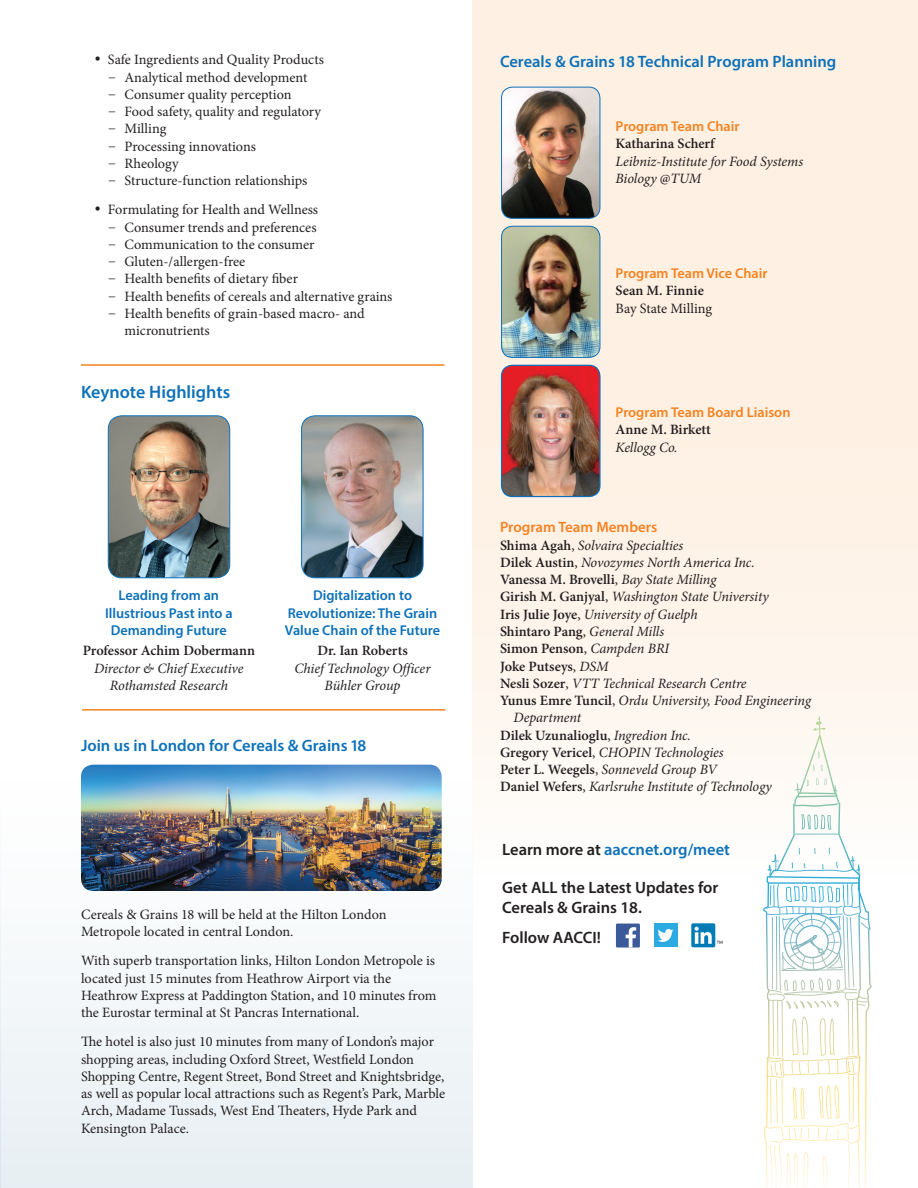
<style>
.page{position:relative;width:918px;height:1188px;background:#fff}
.page>*{position:absolute;margin:0;border:0;box-sizing:border-box;transform-origin:0 0}
.t1{font:600 18px "Myriad Pro";color:#0d71b9}
.t2{font:600 16.5px "Myriad Pro";color:#0d71b9}
.t3{font:600 16.5px/19.5px "Myriad Pro";color:#231f20}
.t4{font:600 15px "Myriad Pro";color:#f58220}
.t5{font:14.25px/17.2px "Minion Pro";letter-spacing:-.005em;color:#231f20}
.t6{font:italic 14.25px/17.2px "Minion Pro";letter-spacing:-.01em;color:#231f20;text-align:center}
.t7{font:600 14.25px "Minion Pro";color:#231f20}
.t8{font:600 14.25px/17.2px "Myriad Pro";color:#0d71b9;text-align:center}
.t9{font:600 14.25px "Myriad Pro";color:#f58220}
.s1{font-family:"Courier New"}
.s2{font-weight:600;font-style:normal}
.s3{font-style:normal}
.s4{font-weight:400}
.s5{font-weight:400;font-style:italic}
.s6{color:#231f20}
</style>
<div class="page">
<div style="left:0;top:759px;width:472px;height:429px;background:#f2f6f8"></div>
<svg style="left:766px;top:901px;width:103px;height:287px"></svg>
<div style="left:472px;top:0;width:446px;height:901px;background:linear-gradient(to bottom,#feeddc,#fcf9f5)"></div>
<img style="left:502px;top:87px;width:98px;height:131px">
<div style="left:501px;top:87px;width:99px;height:132px;border:1px solid #0d71b9;border-radius:11px"></div>
<img style="left:502px;top:226px;width:98px;height:131px">
<div style="left:501px;top:226px;width:99px;height:132px;border:1px solid #0d71b9;border-radius:11px"></div>
<img style="left:502px;top:365px;width:98px;height:132px">
<div style="left:501px;top:365px;width:100px;height:132px;border:1px solid #0d71b9;border-radius:11px"></div>
<img style="left:108px;top:416px;width:122px;height:162px">
<div style="left:108px;top:415px;width:122px;height:163px;border:1px solid #0d71b9;border-radius:14px"></div>
<img style="left:303px;top:416px;width:120px;height:162px">
<div style="left:301px;top:415px;width:122px;height:163px;border:1px solid #0d71b9;border-radius:14px"></div>
<hr style="left:82px;top:709px;width:364px;height:2px;background:#f58220">
<hr style="left:81px;top:364px;width:363px;height:2px;background:#f58220">
<div style="left:691px;top:923px;width:24px;height:24px;background:#007bb6;border-radius:2px"></div>
<svg style="left:695px;top:927px;width:27px;height:17px"></svg>
<div style="left:616px;top:924px;width:24px;height:23px;background:#3b5a9a"></div>
<svg style="left:626px;top:927px;width:10px;height:20px"></svg>
<div style="left:654px;top:924px;width:23px;height:23px;background:#2aaae1"></div>
<svg style="left:658px;top:929px;width:15px;height:13px"></svg>
<img style="left:81px;top:765px;width:361px;height:126px">
<p class="t5" style="left:94px;top:51px;width:231px">• Safe Ingredients and Quality Products</p>
<p class="t5" style="left:108px;top:69px;width:201px"><span class="s1">–</span> Analytical method development</p>
<p class="t5" style="left:108px;top:86px;width:185px"><span class="s1">–</span> Consumer quality perception</p>
<p class="t5" style="left:108px;top:103px;width:215px"><span class="s1">–</span> Food safety, quality and regulatory</p>
<p class="t5" style="left:108px;top:120px;width:60px"><span class="s1">–</span> Milling</p>
<p class="t5" style="left:108px;top:138px;width:149px"><span class="s1">–</span> Processing innovations</p>
<p class="t5" style="left:108px;top:155px;width:72px"><span class="s1">–</span> Rheology</p>
<p class="t5" style="left:108px;top:172px;width:201px"><span class="s1">–</span> Structure-function relationships</p>
<p class="t5" style="left:94px;top:201px;width:225px">• Formulating for Health and Wellness</p>
<p class="t5" style="left:108px;top:219px;width:210px"><span class="s1">–</span> Consumer trends and preferences</p>
<p class="t5" style="left:108px;top:236px;width:208px"><span class="s1">–</span> Communication to the consumer</p>
<p class="t5" style="left:108px;top:253px;width:139px"><span class="s1">–</span> Gluten-/allergen-free</p>
<p class="t5" style="left:108px;top:270px;width:191px"><span class="s1">–</span> Health benefits of dietary fiber</p>
<p class="t5" style="left:108px;top:288px;width:286px"><span class="s1">–</span> Health benefits of cereals and alternative grains</p>
<p class="t5" style="left:124px;top:305px;width:242px;text-indent:-17px"><span class="s1">–</span> Health benefits of grain-based macro- and micronutrients</p>
<p class="t1" style="left:81px;top:381px;width:151px">Keynote Highlights</p>
<p class="t8" style="left:105px;top:587px;width:129px">Leading from an<br>Illustrious Past into a<br>Demanding Future</p>
<p class="t7" style="left:83px;top:641px;width:174px">Professor Achim Dobermann</p>
<p class="t6" style="left:94px;top:659px;width:151px">Director &amp; Chief Executive<br>Rothamsted Research</p>
<p class="t8" style="left:285px;top:587px;width:157px">Digitalization to<br>Revolutionize: The Grain<br>Value Chain of the Future</p>
<p class="t7" style="left:317px;top:641px;width:92px">Dr. Ian Roberts</p>
<p class="t6" style="left:294px;top:660px;width:138px">Chief Technology Officer<br>Bühler Group</p>
<p class="t2" style="left:81px;top:735px;width:287px">Join us in London for Cereals &amp; Grains 18</p>
<p class="t5" style="left:81px;top:906px;width:307px">Cereals &amp; Grains 18 will be held at the Hilton London<br>Metropole located in central London.</p>
<p class="t5" style="left:81px;top:952px;width:357px">With superb transportation links, Hilton London Metropole is located just 15 minutes from Heathrow Airport via the Heathrow Express at Paddington Station, and 10 minutes from the Eurostar terminal at St Pancras International.</p>
<p class="t5" style="left:81px;top:1033px;width:366px">The hotel is also just 10 minutes from many of London’s major shopping areas, including Oxford Street, Westfield London Shopping Centre, Regent Street, Bond Street and Knightsbridge, as well as popular local attractions such as Regent’s Park, Marble Arch, Madame Tussads, West End Theaters, Hyde Park and Kensington Palace.</p>
<p class="t2" style="left:500px;top:51px;width:338px">Cereals &amp; Grains 18 Technical Program Planning</p>
<p class="t9" style="left:616px;top:117px;width:125px">Program Team Chair</p>
<p class="t7" style="left:616px;top:134px;width:101px">Katharina Scherf</p>
<p class="t6" style="left:616px;top:153px;width:189px;text-align:left">Leibniz-Institute for Food Systems<br>Biology @TUM</p>
<p class="t9" style="left:616px;top:264px;width:153px">Program Team Vice Chair</p>
<p class="t7" style="left:616px;top:281px;width:90px">Sean M. Finnie</p>
<p class="t5" style="left:616px;top:300px;width:98px">Bay State Milling</p>
<p class="t9" style="left:616px;top:403px;width:176px">Program Team Board Liaison</p>
<p class="t7" style="left:616px;top:420px;width:97px">Anne M. Birkett</p>
<p class="t6" style="left:616px;top:438px;width:64px">Kellogg Co.</p>
<p class="t4" style="left:500px;top:518px;width:159px">Program Team Members</p>
<p class="t6" style="left:500px;top:537px;width:185px"><span class="s2">Shima Agah</span><span class="s3">,</span> Solvaira Specialties</p>
<p class="t6" style="left:500px;top:554px;width:256px"><span class="s2">Dilek Austin</span><span class="s3">,</span> Novozymes North America Inc.</p>
<p class="t7" style="left:500px;top:570px;width:218px">Vanessa M. Brovelli<span class="s4">,</span> <span class="s5">Bay State Milling</span></p>
<p class="t6" style="left:500px;top:588px;width:270px"><span class="s2">Girish M. Ganjyal</span><span class="s3">,</span> Washington State University</p>
<p class="t6" style="left:500px;top:606px;width:199px"><span class="s2">Iris Julie Joye</span><span class="s3">,</span> University of Guelph</p>
<p class="t7" style="left:500px;top:622px;width:166px">Shintaro Pang<span class="s4">,</span> <span class="s5">General Mills</span></p>
<p class="t7" style="left:500px;top:639px;width:171px">Simon Penson<span class="s4">,</span> <span class="s5">Campden BRI</span></p>
<p class="t7" style="left:500px;top:656px;width:110px">Joke Putseys<span class="s4">,</span> <span class="s5">DSM</span></p>
<p class="t6" style="left:500px;top:675px;width:248px"><span class="s2">Nesli Sozer</span><span class="s3">,</span> VTT Technical Research Centre</p>
<p class="t6" style="left:500px;top:692px;width:312px"><span class="s2">Yunus Emre Tuncil</span><span class="s3">,</span> Ordu University, Food Engineering</p>
<p class="t6" style="left:514px;top:709px;width:69px">Department</p>
<p class="t7" style="left:500px;top:725px;width:192px">Dilek Uzunalioglu<span class="s4">,</span> <span class="s5">Ingredion Inc.</span></p>
<p class="t6" style="left:500px;top:744px;width:225px"><span class="s2">Gregory Vericel</span><span class="s3">,</span> CHOPIN Technologies</p>
<p class="t6" style="left:500px;top:761px;width:218px"><span class="s2">Peter L. Weegels</span><span class="s3">,</span> Sonneveld Group BV</p>
<p class="t6" style="left:500px;top:778px;width:273px"><span class="s2">Daniel Wefers</span><span class="s3">,</span> Karlsruhe Institute of Technology</p>
<p class="t2" style="left:502px;top:839px;width:229px"><span class="s6">Learn more at</span> aaccnet.org/meet</p>
<p class="t3" style="left:502px;top:877px;width:218px">Get ALL the Latest Updates for<br>Cereals &amp; Grains 18.</p>
<p class="t3" style="left:502px;top:927px;width:100px">Follow AACCI!</p>
</div>
